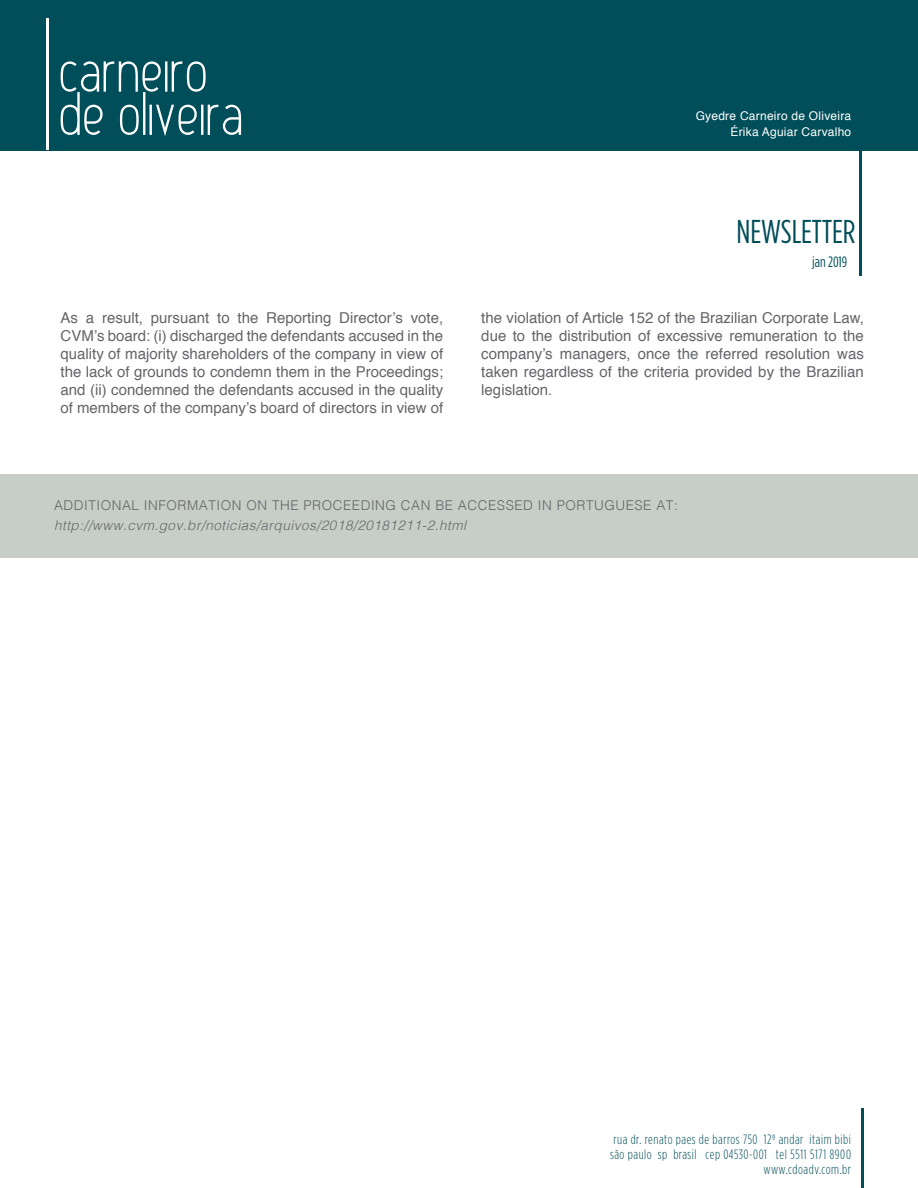
<style>
.page{position:relative;width:918px;height:1188px;background:#fff}
.page>*{position:absolute;margin:0;border:0;box-sizing:border-box;transform-origin:0 0}
.t1{font:33px "Gotham Condensed";color:#004e59}
.t2{font:15px/18px "Helvetica";color:#646569;text-align:justify}
.t3{font:15px "Gotham Condensed";color:#004e59}
.t4{font:300 13.5px/15px "Gotham Condensed";letter-spacing:.04em;color:#004e59;text-align:right}
.t5{font:300 13.5px "Helvetica";letter-spacing:.04em;color:#646569}
.t6{font:italic 300 13.5px "Helvetica";letter-spacing:.04em;color:#646569}
.t7{font:12px/16.5px "Helvetica";letter-spacing:.02em;color:#fff;text-align:right}
</style>
<div class="page">
<div style="left:0;top:0;width:918px;height:150px;background:#004e59"></div>
<hr style="left:47px;top:18px;width:2px;height:132px;background:#fff">
<svg style="left:61px;top:61px;width:180px;height:75px"></svg>
<hr style="left:862px;top:1108px;width:2px;height:80px;background:#004e59">
<hr style="left:860px;top:144px;width:2px;height:131px;background:#004e59">
<div style="left:0;top:474px;width:918px;height:84px;background:#c7cec7"></div>
<p class="t7" style="left:696px;top:108px;width:157px">Gyedre Carneiro de Oliveira<br>Érika Aguiar Carvalho</p>
<h1 class="t1" style="left:736px;top:213px;width:121px">NEWSLETTER</h1>
<p class="t3" style="left:812px;top:253px;width:36px">jan 2019</p>
<p class="t2" style="left:61px;top:309px;width:384px">As a result, pursuant to the Reporting Director’s vote, CVM’s board: (i) discharged the defendants accused in the quality of majority shareholders of the company in view of the lack of grounds to condemn them in the Proceedings; and (ii) condemned the defendants accused in the quality of members of the company’s board of directors in view of</p>
<p class="t2" style="left:481px;top:309px;width:384px">the violation of Article 152 of the Brazilian Corporate Law, due to the distribution of excessive remuneration to the company’s managers, once the referred resolution was taken regardless of the criteria provided by the Brazilian legislation.</p>
<p class="t5" style="left:54px;top:494px;width:625px">ADDITIONAL INFORMATION ON THE PROCEEDING CAN BE ACCESSED IN PORTUGUESE AT:</p>
<p class="t6" style="left:54px;top:513px;width:414px">http://www.cvm.gov.br/noticias/arquivos/2018/20181211-2.html</p>
<p class="t4" style="left:610px;top:1132px;width:242px">rua dr. renato paes de barros 750 12º andar itaim bibi são paulo sp brasil cep 04530-001 tel 5511 5171 8900 www.cdoadv.com.br</p>
</div>
